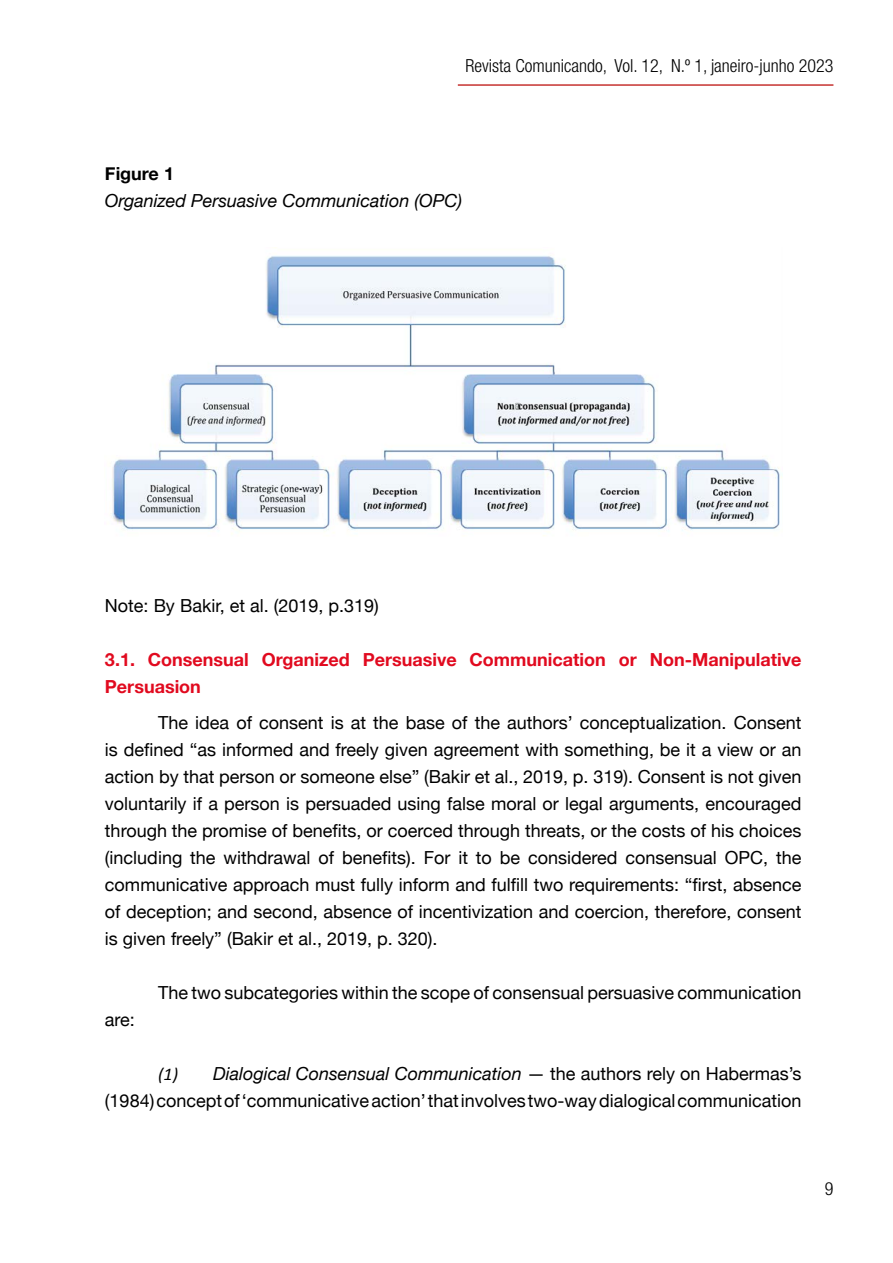
<style>
.page{position:relative;width:893px;height:1263px;background:#fff}
.page>*{position:absolute;margin:0;border:0;box-sizing:border-box;transform-origin:0 0}
.t1{font:18px/27px "Helvetica Neue";color:#000;text-align:justify}
.t2{font:700 18px/27px "Helvetica Neue";color:#e10a1f}
.t3{font:300 condensed 18px "Helvetica Neue LT Std";color:#000}
.t4{font:italic 18px "Helvetica Neue";color:#000}
.t5{font:700 18px "Helvetica Neue";color:#000}
.s1{font-family:"Calibri";font-style:italic}
.s2{font-style:italic}
</style>
<div class="page">
<hr style="left:458px;top:84px;width:375px;height:2px;background:#c63230">
<img style="left:112px;top:255px;width:670px;height:281px">
<p class="t3" style="left:466px;top:56px;width:369px">Revista Comunicando, Vol. 12, N.º 1, janeiro-junho 2023</p>
<p class="t5" style="left:105px;top:159px;width:71px">Figure 1</p>
<p class="t4" style="left:105px;top:187px;width:359px">Organized Persuasive Communication (OPC)</p>
<p class="t1" style="left:105px;top:593px;width:275px">Note: By Bakir, et al. (2019, p.319)</p>
<p class="t2" style="left:105px;top:646px;width:698px">3.1. Consensual Organized Persuasive Communication or Non-Manipulative<br>Persuasion</p>
<p class="t1" style="left:105px;top:710px;width:698px;text-indent:53px">The idea of consent is at the base of the authors’ conceptualization. Consent is defined “as informed and freely given agreement with something, be it a view or an action by that person or someone else” (Bakir et al., 2019, p. 319). Consent is not given voluntarily if a person is persuaded using false moral or legal arguments, encouraged through the promise of benefits, or coerced through threats, or the costs of his choices (including the withdrawal of benefits). For it to be considered consensual OPC, the communicative approach must fully inform and fulfill two requirements: “first, absence of deception; and second, absence of incentivization and coercion, therefore, consent is given freely” (Bakir et al., 2019, p. 320).</p>
<p class="t1" style="left:158px;top:980px;width:645px">The two subcategories within the scope of consensual persuasive communication</p>
<p class="t1" style="left:105px;top:1007px;width:32px">are:</p>
<p class="t1" style="left:105px;top:1061px;width:698px;text-align:right"><span class="s1">(1)</span> <span class="s2">Dialogical Consensual Communication</span> — the authors rely on Habermas’s (1984) concept of ‘communicative action’ that involves two-way dialogical communication</p>
<p class="t3" style="left:825px;top:1178px;width:10px">9</p>
</div>
